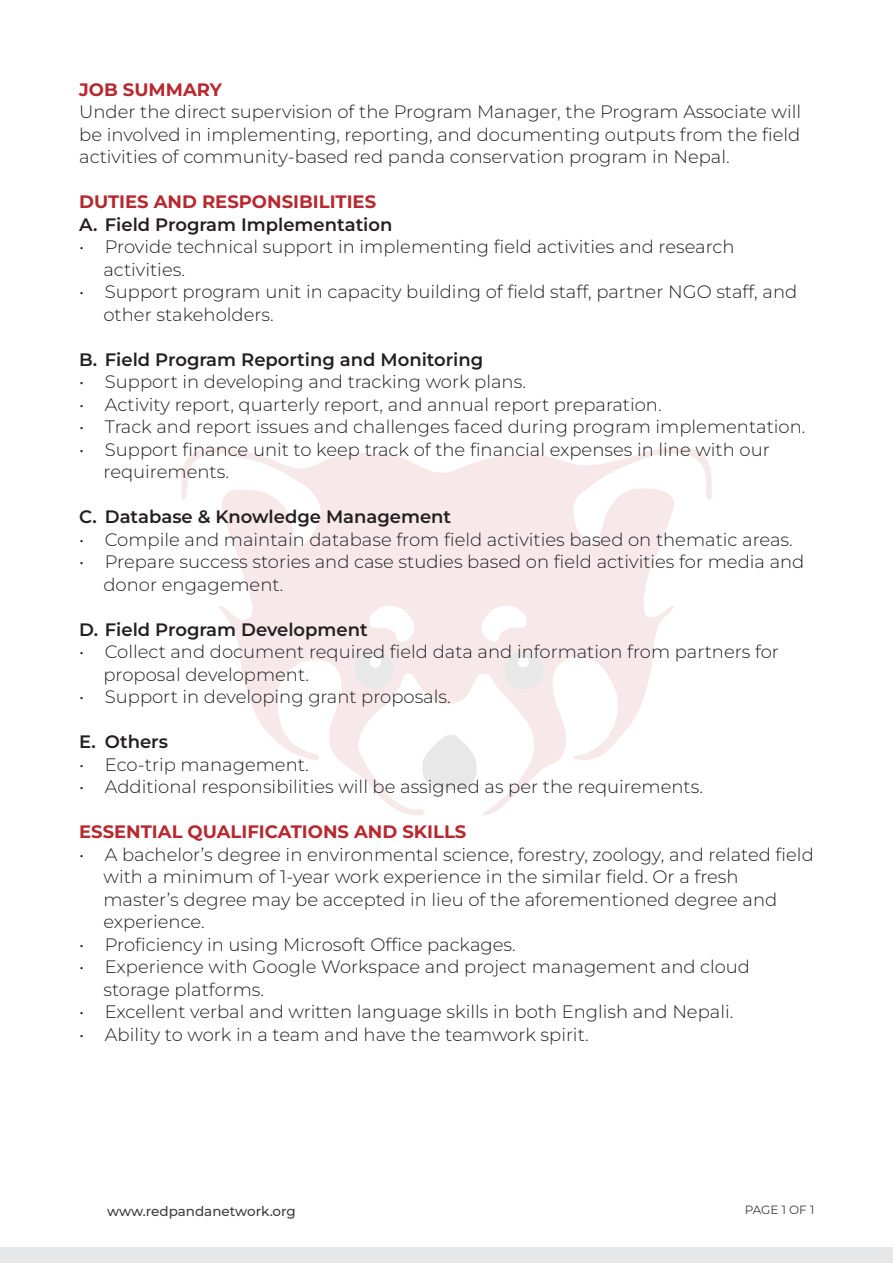
<style>
.page{position:relative;width:893px;height:1263px;background:#fff}
.page>*{position:absolute;margin:0;border:0;box-sizing:border-box;transform-origin:0 0}
.t1{font:300 18px/22.5px "Montserrat";color:#231f20}
.t2{font:600 18px "Montserrat";color:#231f20}
.t3{font:700 18px "Montserrat";color:#b7282f}
.t4{font:500 13.5px "Montserrat";color:#3e3e3f}
.t5{font:12px "Montserrat";letter-spacing:-.005em;color:#3e3e3f}
</style>
<div class="page">
<svg style="left:181px;top:447px;width:531px;height:368px"></svg>
<svg style="left:353px;top:651px;width:43px;height:40px;background:#ede8e8"></svg>
<svg style="left:502px;top:651px;width:43px;height:40px;background:#ede8e8"></svg>
<div style="left:370px;top:657px;width:11px;height:10px;background:#fff;border-radius:50%"></div>
<div style="left:518px;top:657px;width:11px;height:10px;background:#fff;border-radius:50%"></div>
<svg style="left:422px;top:734px;width:55px;height:56px"></svg>
<div style="left:0;top:1248px;width:893px;height:15px;background:#e6e7e9"></div>
<p class="t3" style="left:79px;top:76px;width:144px">JOB SUMMARY</p>
<p class="t1" style="left:79px;top:100px;width:723px;text-align:justify">Under the direct supervision of the Program Manager, the Program Associate will be involved in implementing, reporting, and documenting outputs from the field activities of community-based red panda conservation program in Nepal.</p>
<p class="t3" style="left:79px;top:189px;width:298px">DUTIES AND RESPONSIBILITIES</p>
<p class="t2" style="left:79px;top:212px;width:315px">A. Field Program Implementation</p>
<p class="t1" style="left:103px;top:235px;width:633px;text-indent:-24px">• Provide technical support in implementing field activities and research activities.</p>
<p class="t1" style="left:103px;top:280px;width:695px;text-indent:-24px">• Support program unit in capacity building of field staff, partner NGO staff, and other stakeholders.</p>
<p class="t2" style="left:79px;top:347px;width:406px">B. Field Program Reporting and Monitoring</p>
<p class="t1" style="left:79px;top:370px;width:448px">• Support in developing and tracking work plans.</p>
<p class="t1" style="left:79px;top:393px;width:584px">• Activity report, quarterly report, and annual report preparation.</p>
<p class="t1" style="left:79px;top:415px;width:728px">• Track and report issues and challenges faced during program implementation.</p>
<p class="t1" style="left:103px;top:438px;width:668px;text-indent:-24px">• Support finance unit to keep track of the financial expenses in line with our requirements.</p>
<p class="t2" style="left:79px;top:504px;width:374px">C. Database &amp; Knowledge Management</p>
<p class="t1" style="left:79px;top:528px;width:715px">• Compile and maintain database from field activities based on thematic areas.</p>
<p class="t1" style="left:103px;top:550px;width:702px;text-indent:-24px">• Prepare success stories and case studies based on field activities for media and donor engagement.</p>
<p class="t2" style="left:79px;top:617px;width:290px">D. Field Program Development</p>
<p class="t1" style="left:103px;top:640px;width:677px;text-indent:-24px">• Collect and document required field data and information from partners for proposal development.</p>
<p class="t1" style="left:79px;top:685px;width:373px">• Support in developing grant proposals.</p>
<p class="t2" style="left:79px;top:729px;width:90px">E. Others</p>
<p class="t1" style="left:79px;top:753px;width:231px">• Eco-trip management.</p>
<p class="t1" style="left:79px;top:775px;width:625px">• Additional responsibilities will be assigned as per the requirements.</p>
<p class="t3" style="left:79px;top:819px;width:389px">ESSENTIAL QUALIFICATIONS AND SKILLS</p>
<p class="t1" style="left:103px;top:843px;width:712px;text-indent:-24px">• A bachelor’s degree in environmental science, forestry, zoology, and related field with a minimum of 1-year work experience in the similar field. Or a fresh master’s degree may be accepted in lieu of the aforementioned degree and experience.</p>
<p class="t1" style="left:79px;top:933px;width:438px">• Proficiency in using Microsoft Office packages.</p>
<p class="t1" style="left:103px;top:955px;width:648px;text-indent:-24px">• Experience with Google Workspace and project management and cloud storage platforms.</p>
<p class="t1" style="left:79px;top:1000px;width:656px">• Excellent verbal and written language skills in both English and Nepali.</p>
<p class="t1" style="left:79px;top:1023px;width:511px">• Ability to work in a team and have the teamwork spirit.</p>
<p class="t4" style="left:107px;top:1201px;width:190px">www.redpandanetwork.org</p>
<p class="t5" style="left:745px;top:1201px;width:71px">PAGE 1 OF 1</p>
</div>
